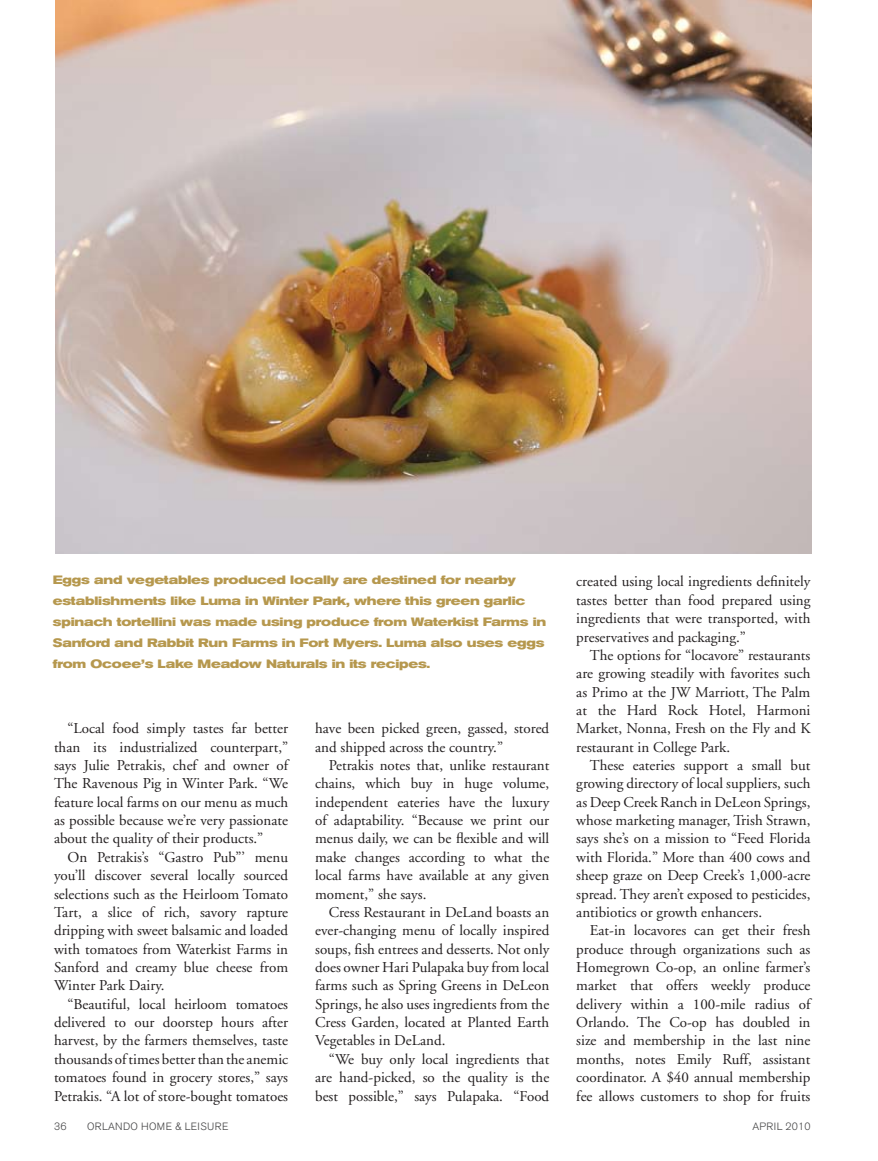
<style>
.page{position:relative;width:878px;height:1161px;background:#fff}
.page>*{position:absolute;margin:0;border:0;box-sizing:border-box;transform-origin:0 0}
.t1{font:15px/18.3px "Adobe Garamond";color:#231f20;text-align:justify}
.t2{font:700 expanded 12px/21px "Akzidenz Grotesk BE";letter-spacing:-.015em;color:#b6984e}
.t3{font:300 10.5px "Akzidenz Grotesk BE";letter-spacing:.03em;color:#414142}
.t4{font:300 10.5px "Akzidenz Grotesk BE";letter-spacing:.01em;color:#414142}
</style>
<div class="page">
<img style="left:55px;top:0;width:756px;height:554px">
<p class="t2" style="left:53px;top:570px;width:495px">Eggs and vegetables produced locally are destined for nearby establishments like Luma in Winter Park, where this green garlic spinach tortellini was made using produce from Waterkist Farms in Sanford and Rabbit Run Farms in Fort Myers. Luma also uses eggs from Ocoee’s Lake Meadow Naturals in its recipes.</p>
<p class="t1" style="left:54px;top:720px;width:235px;text-indent:14px">“Local food simply tastes far better than its industrialized counterpart,” says Julie Petrakis, chef and owner of The Ravenous Pig in Winter Park. “We feature local farms on our menu as much as possible because we’re very passionate about the quality of their products.”</p>
<p class="t1" style="left:54px;top:848px;width:236px;text-indent:14px">On Petrakis’s “Gastro Pub”’ menu you’ll discover several locally sourced selections such as the Heirloom Tomato Tart, a slice of rich, savory rapture dripping with sweet balsamic and loaded with tomatoes from Waterkist Farms in Sanford and creamy blue cheese from Winter Park Dairy.</p>
<p class="t1" style="left:54px;top:995px;width:236px;text-indent:14px">“Beautiful, local heirloom tomatoes delivered to our doorstep hours after harvest, by the farmers themselves, taste thousands of times better than the anemic tomatoes found in grocery stores,” says Petrakis. “A lot of store-bought tomatoes</p>
<p class="t1" style="left:315px;top:720px;width:235px">have been picked green, gassed, stored and shipped across the country.”</p>
<p class="t1" style="left:315px;top:757px;width:236px;text-indent:14px">Petrakis notes that, unlike restaurant chains, which buy in huge volume, independent eateries have the luxury of adaptability. “Because we print our menus daily, we can be flexible and will make changes according to what the local farms have available at any given moment,” she says.</p>
<p class="t1" style="left:315px;top:903px;width:236px;text-indent:14px">Cress Restaurant in DeLand boasts an ever-changing menu of locally inspired soups, fish entrees and desserts. Not only does owner Hari Pulapaka buy from local farms such as Spring Greens in DeLeon Springs, he also uses ingredients from the Cress Garden, located at Planted Earth Vegetables in DeLand.</p>
<p class="t1" style="left:315px;top:1050px;width:236px;text-indent:14px">“We buy only local ingredients that are hand-picked, so the quality is the best possible,” says Pulapaka. “Food</p>
<p class="t1" style="left:576px;top:573px;width:236px">created using local ingredients definitely tastes better than food prepared using ingredients that were transported, with preservatives and packaging.”</p>
<p class="t1" style="left:576px;top:646px;width:236px;text-indent:14px">The options for “locavore” restaurants are growing steadily with favorites such as Primo at the JW Marriott, The Palm at the Hard Rock Hotel, Harmoni Market, Nonna, Fresh on the Fly and K restaurant in College Park.</p>
<p class="t1" style="left:576px;top:757px;width:236px;text-indent:14px">These eateries support a small but growing directory of local suppliers, such as Deep Creek Ranch in DeLeon Springs, whose marketing manager, Trish Strawn, says she’s on a mission to “Feed Florida with Florida.” More than 400 cows and sheep graze on Deep Creek’s 1,000-acre spread. They aren’t exposed to pesticides, antibiotics or growth enhancers.</p>
<p class="t1" style="left:576px;top:922px;width:236px;text-indent:14px">Eat-in locavores can get their fresh produce through organizations such as Homegrown Co-op, an online farmer’s market that offers weekly produce delivery within a 100-mile radius of Orlando. The Co-op has doubled in size and membership in the last nine months, notes Emily Ruff, assistant coordinator. A $40 annual membership fee allows customers to shop for fruits</p>
<p class="t3" style="left:54px;top:1121px;width:14px">36</p>
<p class="t3" style="left:87px;top:1121px;width:143px">ORLANDO HOME &amp; LEISURE</p>
<p class="t4" style="left:752px;top:1121px;width:59px">APRIL 2010</p>
</div>
